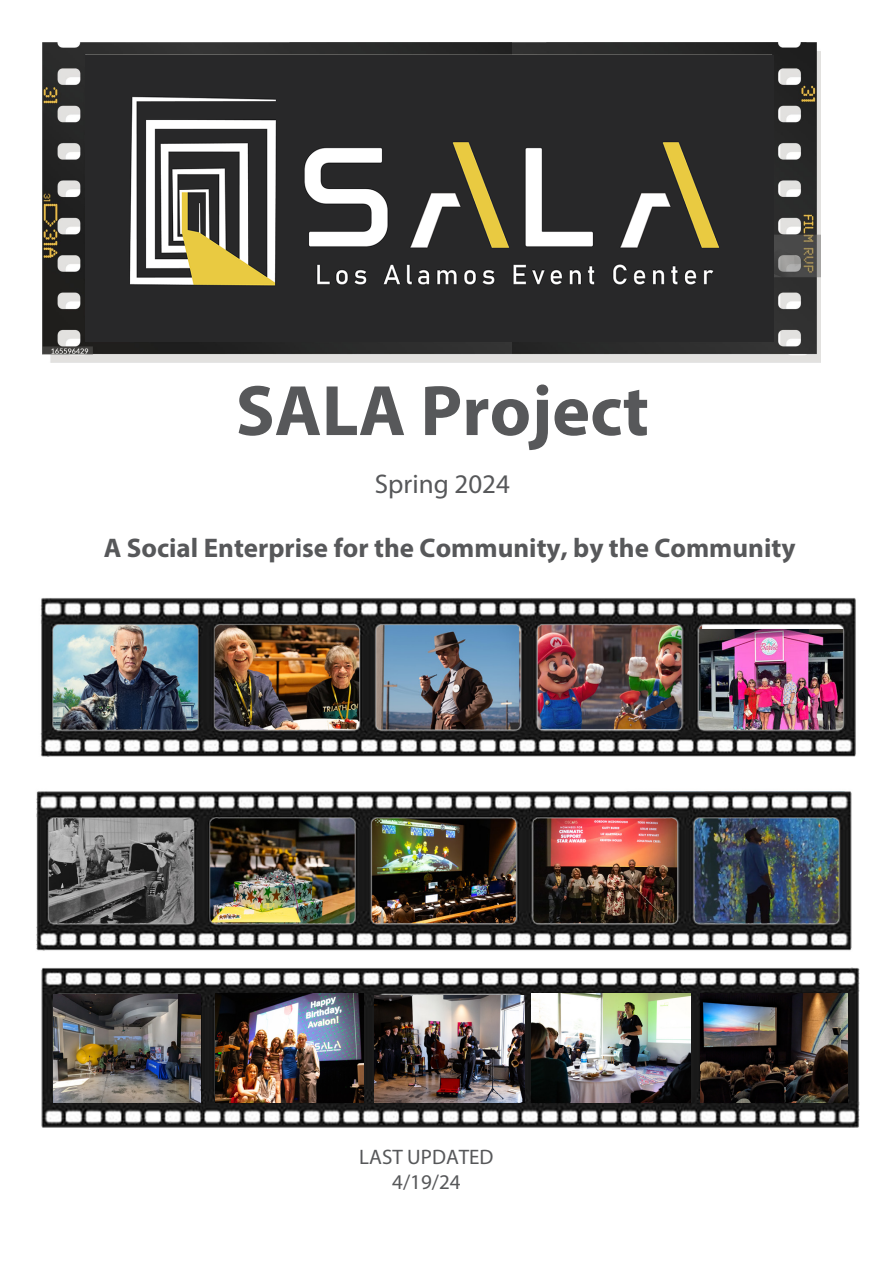
<style>
.page{position:relative;width:893px;height:1263px;background:#fff}
.page>*{position:absolute;margin:0;border:0;box-sizing:border-box;transform-origin:0 0}
.Ope_Re_S_9_L_14_Le_Ju{font:700 72px "Myriad Pro";color:#57585a}
.Ope_Re_S_9_L_14_Le_Ju-2{font:700 27px "Myriad Pro";color:#57585a}
.Ope_Re_S_9_L_14_Le_Ju-3{font:27px "Myriad Pro";color:#57585a}
.Ope_Re_S_9_L_14_Le_Ju-4{font:21px/25.2px "Myriad Pro";color:#57585a;text-align:center}
</style>
<div class="page">
<img style="left:40px;top:598px;width:816px;height:159px">
<img style="left:36px;top:791px;width:816px;height:160px">
<img style="left:512px;top:43px;width:308px;height:319px">
<img style="left:43px;top:43px;width:469px;height:319px">
<img style="left:85px;top:55px;width:689px;height:286px">
<img style="left:42px;top:968px;width:817px;height:159px">
<img style="left:375px;top:995px;width:150px;height:108px">
<img style="left:531px;top:993px;width:159px;height:109px">
<img style="left:215px;top:994px;width:148px;height:109px">
<img style="left:53px;top:995px;width:147px;height:107px">
<img style="left:700px;top:993px;width:147px;height:109px">
<p class="Ope_Re_S_9_L_14_Le_Ju" style="left:236px;top:364px;width:415px">SALA Project</p>
<p class="Ope_Re_S_9_L_14_Le_Ju-3" style="left:375px;top:467px;width:137px">Spring 2024</p>
<p class="Ope_Re_S_9_L_14_Le_Ju-2" style="left:104px;top:530px;width:693px">A Social Enterprise for the Community, by the Community</p>
<p class="Ope_Re_S_9_L_14_Le_Ju-4" style="left:359px;top:1144px;width:136px">LAST UPDATED<br>4/19/24</p>
</div>
